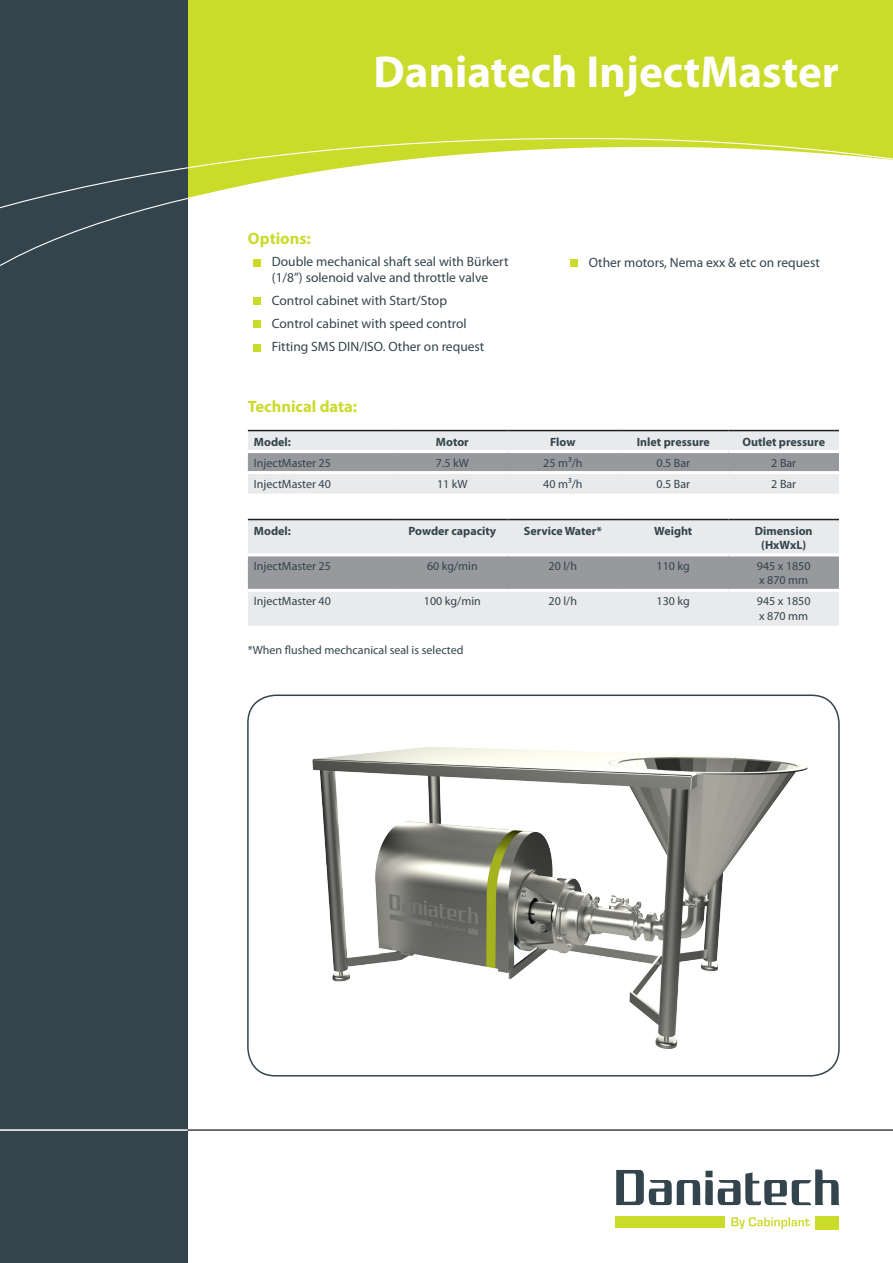
<style>
.page{position:relative;width:893px;height:1263px;background:#fff}
.page>*{position:absolute;margin:0;border:0;box-sizing:border-box;transform-origin:0 0}
.t1{font:700 45px "Myriad Pro";color:#fff}
.t2{font:700 16.5px "Myriad Pro";color:#cadb2a}
.t3{font:13.5px/16.2px "Myriad Pro";color:#33444d}
.t4{font:12px "Myriad Pro";color:#33444d}
.t5{font:700 12px "Myriad Pro";color:#33444d}
</style>
<div class="page">
<div style="left:188px;top:0;width:705px;height:203px;background:#cadb2a"></div>
<div style="left:0;top:0;width:188px;height:1263px;background:#33444d"></div>
<div style="left:616px;top:1216px;width:109px;height:12px;background:#cadb2a"></div>
<div style="left:815px;top:1216px;width:24px;height:13px;background:#cadb2a"></div>
<svg style="left:616px;top:1169px;width:223px;height:36px"></svg>
<svg style="left:731px;top:1217px;width:79px;height:12px"></svg>
<svg style="left:0;top:137px;width:893px;height:383px"></svg>
<div style="left:0;top:274px;width:188px;height:360px;background:#33444d"></div>
<hr style="left:0;top:1129px;width:188px;height:2px;background:#fff">
<hr style="left:188px;top:1129px;width:705px;height:2px;background:#3e3e3f">
<div style="left:254px;top:259px;width:7px;height:7px;background:#cadb2a"></div>
<div style="left:254px;top:298px;width:7px;height:7px;background:#cadb2a"></div>
<div style="left:254px;top:321px;width:7px;height:7px;background:#cadb2a"></div>
<div style="left:254px;top:344px;width:7px;height:7px;background:#cadb2a"></div>
<div style="left:571px;top:260px;width:7px;height:7px;background:#cadb2a"></div>
<svg style="left:248px;top:431px;width:591px;height:63px;background:#cecfd1"></svg>
<hr style="left:248px;top:430px;width:149px;height:1px;background:#231f20">
<hr style="left:397px;top:430px;width:111px;height:1px;background:#231f20">
<hr style="left:508px;top:430px;width:110px;height:1px;background:#231f20">
<hr style="left:618px;top:430px;width:110px;height:1px;background:#231f20">
<hr style="left:728px;top:430px;width:111px;height:1px;background:#231f20">
<hr style="left:248px;top:450px;width:149px;height:3px;background:#fff">
<hr style="left:397px;top:450px;width:111px;height:3px;background:#fff">
<hr style="left:508px;top:450px;width:110px;height:3px;background:#fff">
<hr style="left:618px;top:450px;width:110px;height:3px;background:#fff">
<hr style="left:728px;top:450px;width:111px;height:3px;background:#fff">
<hr style="left:248px;top:471px;width:149px;height:3px;background:#fff">
<hr style="left:397px;top:471px;width:111px;height:3px;background:#fff">
<hr style="left:508px;top:471px;width:110px;height:3px;background:#fff">
<hr style="left:618px;top:471px;width:110px;height:3px;background:#fff">
<hr style="left:728px;top:471px;width:111px;height:3px;background:#fff">
<div style="left:248px;top:520px;width:591px;height:106px;background:#e9eaeb"></div>
<div style="left:248px;top:556px;width:591px;height:33px;background:#97999c"></div>
<hr style="left:248px;top:519px;width:149px;height:1px;background:#231f20">
<hr style="left:397px;top:519px;width:111px;height:1px;background:#231f20">
<hr style="left:508px;top:519px;width:110px;height:1px;background:#231f20">
<hr style="left:618px;top:519px;width:110px;height:1px;background:#231f20">
<hr style="left:728px;top:519px;width:111px;height:1px;background:#231f20">
<hr style="left:248px;top:553px;width:149px;height:3px;background:#fff">
<hr style="left:397px;top:553px;width:111px;height:3px;background:#fff">
<hr style="left:508px;top:553px;width:110px;height:3px;background:#fff">
<hr style="left:618px;top:553px;width:110px;height:3px;background:#fff">
<hr style="left:728px;top:553px;width:111px;height:3px;background:#fff">
<hr style="left:248px;top:589px;width:149px;height:3px;background:#fff">
<hr style="left:397px;top:589px;width:111px;height:3px;background:#fff">
<hr style="left:508px;top:589px;width:110px;height:3px;background:#fff">
<hr style="left:618px;top:589px;width:110px;height:3px;background:#fff">
<hr style="left:728px;top:589px;width:111px;height:3px;background:#fff">
<img style="left:248px;top:697px;width:591px;height:379px">
<div style="left:247px;top:694px;width:593px;height:382px;border:2px solid #33444d;border-radius:28px"></div>
<p class="t1" style="left:374px;top:43px;width:467px">Daniatech InjectMaster</p>
<p class="t2" style="left:248px;top:228px;width:64px">Options:</p>
<p class="t3" style="left:272px;top:253px;width:238px">Double mechanical shaft seal with Bürkert (1/8”) solenoid valve and throttle valve</p>
<p class="t3" style="left:272px;top:292px;width:177px">Control cabinet with Start/Stop</p>
<p class="t3" style="left:272px;top:315px;width:196px">Control cabinet with speed control</p>
<p class="t3" style="left:272px;top:338px;width:214px">Fitting SMS DIN/ISO. Other on request</p>
<p class="t3" style="left:589px;top:254px;width:233px">Other motors, Nema exx &amp; etc on request</p>
<p class="t2" style="left:248px;top:396px;width:111px">Technical data:</p>
<p class="t5" style="left:254px;top:434px;width:39px">Model:</p>
<p class="t5" style="left:436px;top:434px;width:34px">Motor</p>
<p class="t5" style="left:550px;top:434px;width:27px">Flow</p>
<p class="t5" style="left:637px;top:434px;width:75px">Inlet pressure</p>
<p class="t5" style="left:742px;top:434px;width:84px">Outlet pressure</p>
<p class="t4" style="left:254px;top:455px;width:79px">InjectMaster 25</p>
<p class="t4" style="left:436px;top:455px;width:35px">7.5 kW</p>
<p class="t4" style="left:543px;top:455px;width:41px">25 m3/h</p>
<p class="t4" style="left:656px;top:455px;width:35px">0.5 Bar</p>
<p class="t4" style="left:771px;top:455px;width:26px">2 Bar</p>
<p class="t4" style="left:254px;top:476px;width:79px">InjectMaster 40</p>
<p class="t4" style="left:437px;top:476px;width:32px">11 kW</p>
<p class="t4" style="left:543px;top:476px;width:41px">40 m3/h</p>
<p class="t4" style="left:656px;top:476px;width:35px">0.5 Bar</p>
<p class="t4" style="left:771px;top:476px;width:26px">2 Bar</p>
<p class="t5" style="left:254px;top:523px;width:39px">Model:</p>
<p class="t5" style="left:409px;top:523px;width:89px">Powder capacity</p>
<p class="t5" style="left:524px;top:523px;width:79px">Service Water*</p>
<p class="t5" style="left:654px;top:523px;width:40px">Weight</p>
<p class="t5" style="left:755px;top:523px;width:59px">Dimension</p>
<p class="t5" style="left:761px;top:537px;width:47px">(HxWxL)</p>
<p class="t4" style="left:254px;top:558px;width:79px">InjectMaster 25</p>
<p class="t4" style="left:427px;top:558px;width:52px">60 kg/min</p>
<p class="t4" style="left:549px;top:558px;width:30px">20 l/h</p>
<p class="t4" style="left:657px;top:558px;width:35px">110 kg</p>
<p class="t4" style="left:757px;top:558px;width:55px">945 x 1850</p>
<p class="t4" style="left:759px;top:573px;width:51px">x 870 mm</p>
<p class="t4" style="left:254px;top:594px;width:79px">InjectMaster 40</p>
<p class="t4" style="left:424px;top:594px;width:58px">100 kg/min</p>
<p class="t4" style="left:549px;top:594px;width:30px">20 l/h</p>
<p class="t4" style="left:657px;top:594px;width:35px">130 kg</p>
<p class="t4" style="left:757px;top:594px;width:55px">945 x 1850</p>
<p class="t4" style="left:759px;top:608px;width:51px">x 870 mm</p>
<p class="t4" style="left:248px;top:642px;width:217px">*When flushed mechcanical seal is selected</p>
</div>
